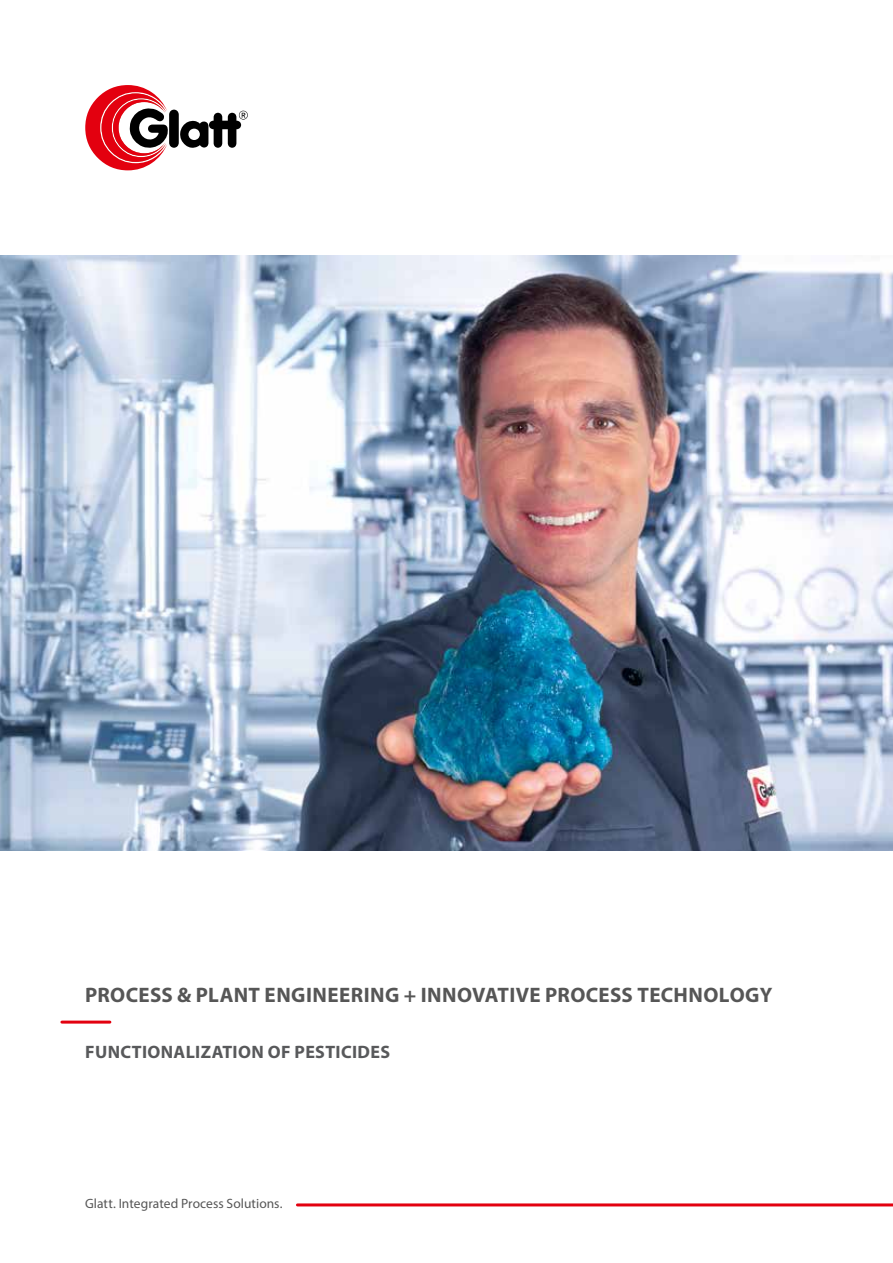
<style>
.page{position:relative;width:893px;height:1263px;background:#fff}
.page>*{position:absolute;margin:0;border:0;box-sizing:border-box;transform-origin:0 0}
.t1{font:700 21px "Myriad Pro";letter-spacing:.015em;color:#565656}
.t2{font:700 18px "Myriad Pro";letter-spacing:.02em;color:#58595b}
.t3{font:13.5px "Myriad Pro";color:#565656}
</style>
<div class="page">
<hr style="left:62px;top:1020px;width:48px;height:3px;background:#e3000f">
<hr style="left:297px;top:1203px;width:596px;height:3px;background:#e3000f">
<svg style="left:85px;top:85px;width:163px;height:85px"></svg>
<img style="left:0;top:255px;width:893px;height:595px">
<p class="t1" style="left:85px;top:981px;width:689px">PROCESS &amp; PLANT ENGINEE RING + INNOVATIVE PROCESS TECHNOLOGY</p>
<p class="t2" style="left:85px;top:1040px;width:306px">FUNCTIONALIZATION OF PESTICIDES</p>
<p class="t3" style="left:85px;top:1195px;width:199px">Glatt. Integrated Process Solutions.</p>
</div>
